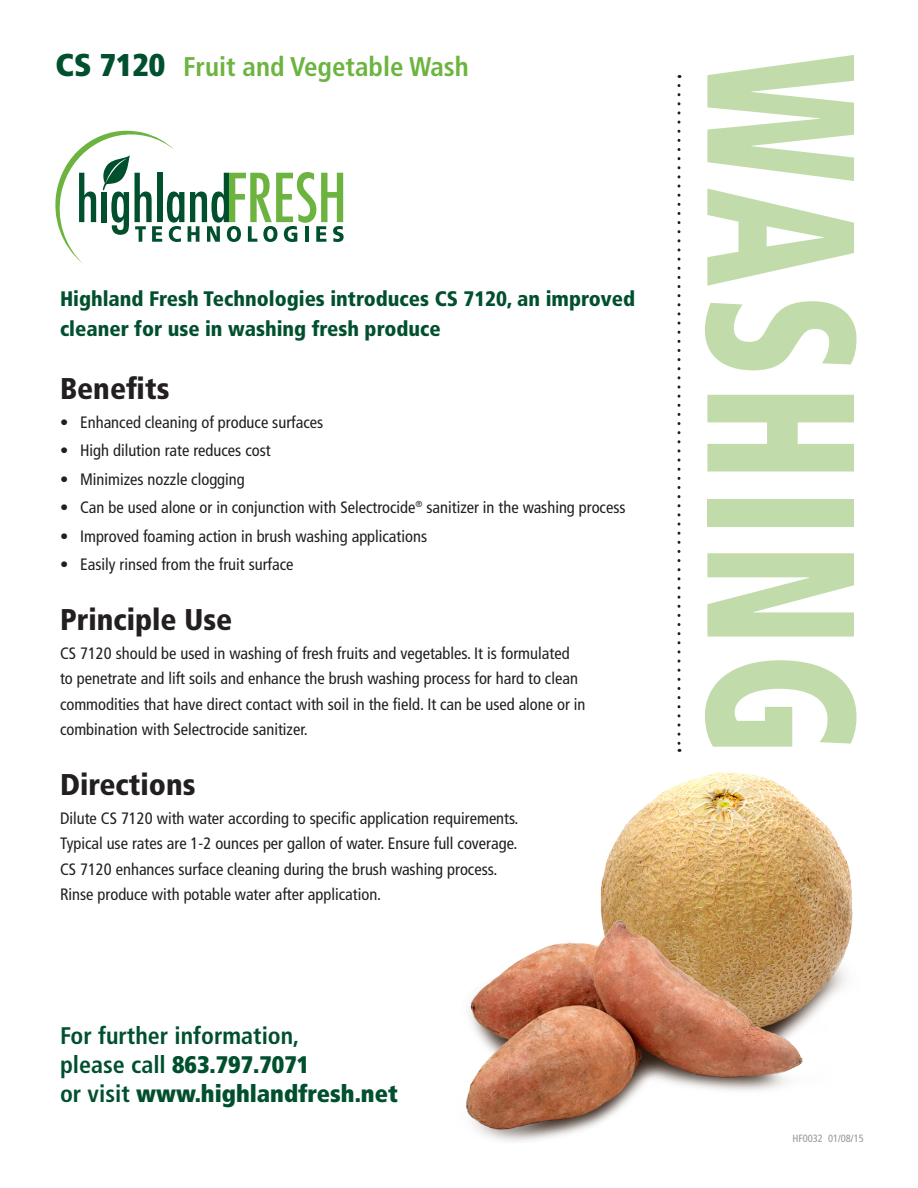
<style>
.page{position:relative;width:918px;height:1188px;background:#fff}
.page>*{position:absolute;margin:0;border:0;box-sizing:border-box;transform-origin:0 0}
.t1{font:900 condensed 210px "Frutiger";letter-spacing:.06em;color:#c1dcaa;scale:.7 1}
.t2{font:900 condensed 31.5px "Frutiger";color:#00502e}
.Body_Copy_Header{font:900 condensed 30px "Frutiger";color:#231f20}
.Sub_Header{font:700 condensed 27px "Frutiger";color:#6cb43f}
.t3{font:700 condensed 24px/28.8px "Frutiger";color:#00502e}
.Body_Copy{font:900 condensed 21px/30px "Frutiger";color:#00502e}
.Body_Copy-2{font:condensed 16.5px/25.5px "Frutiger";color:#231f20}
.t4{font:condensed 10.5px "Frutiger";color:#939598}
.s1{font-weight:900}
</style>
<div class="page">
<svg style="left:56px;top:131px;width:288px;height:132px"></svg>
<svg style="left:677px;top:85px;width:3px;height:667px"></svg>
<img style="left:466px;top:772px;width:387px;height:369px">
<p class="t2" style="left:56px;top:46px;width:111px">CS 7120</p>
<p class="Sub_Header" style="left:183px;top:50px;width:287px">Fruit and Vegetable Wash</p>
<p class="t1" style="left:909px;top:54px;width:1003px;rotate:90deg">WASHING</p>
<p class="Body_Copy" style="left:60px;top:284px;width:577px">Highland Fresh Technologies introduces CS 7120, an improved cleaner for use in washing fresh produce</p>
<p class="Body_Copy_Header" style="left:60px;top:371px;width:111px">Benefits</p>
<p class="Body_Copy-2" style="left:60px;top:410px;width:265px">• Enhanced cleaning of produce surfaces</p>
<p class="Body_Copy-2" style="left:60px;top:438px;width:212px">• High dilution rate reduces cost</p>
<p class="Body_Copy-2" style="left:60px;top:467px;width:186px">• Minimizes nozzle clogging</p>
<p class="Body_Copy-2" style="left:60px;top:495px;width:567px">• Can be used alone or in conjunction with Selectrocide<sup>®</sup> sanitizer in the washing process</p>
<p class="Body_Copy-2" style="left:60px;top:524px;width:369px">• Improved foaming action in brush washing applications</p>
<p class="Body_Copy-2" style="left:60px;top:552px;width:235px">• Easily rinsed from the fruit surface</p>
<p class="Body_Copy_Header" style="left:60px;top:602px;width:174px">Principle Use</p>
<p class="Body_Copy-2" style="left:60px;top:641px;width:527px">CS 7120 should be used in washing of fresh fruits and vegetables. It is formulated to penetrate and lift soils and enhance the brush washing process for hard to clean commodities that have direct contact with soil in the field. It can be used alone or in combination with Selectrocide sanitizer.</p>
<p class="Body_Copy_Header" style="left:60px;top:767px;width:137px">Directions</p>
<p class="Body_Copy-2" style="left:60px;top:806px;width:460px">Dilute CS 7120 with water according to specific application requirements.<br>Typical use rates are 1-2 ounces per gallon of water. Ensure full coverage.<br>CS 7120 enhances surface cleaning during the brush washing process.<br>Rinse produce with potable water after application.</p>
<p class="t3" style="left:60px;top:1021px;width:339px">For further information,<br>please call <span class="s1">863.797.7071<br></span>or visit <span class="s1">www.highlandfresh.net</span></p>
<p class="t4" style="left:792px;top:1132px;width:73px">HF0032 01/08/15</p>
</div>
